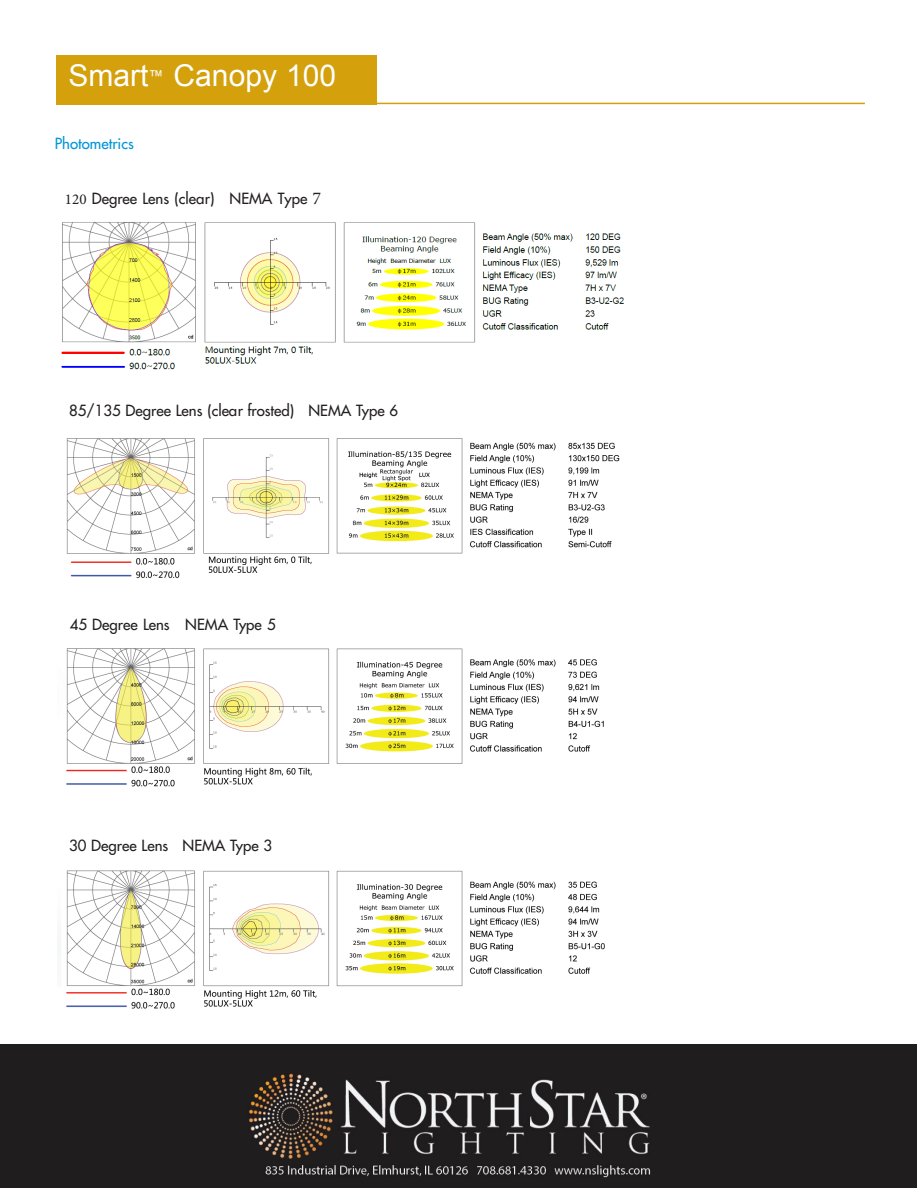
<style>
.page{position:relative;width:917px;height:1188px;background:#fff}
.page>*{position:absolute;margin:0;border:0;box-sizing:border-box;transform-origin:0 0}
.t1{font:30px "Arial";color:#fff}
.t2{font:500 15px "Futura CE";color:#231f20}
.t3{font:500 15px "Futura CE";color:#0196d7}
.s1{font-family:"Minion Pro";font-weight:400}
.s2{font-family:"Minion Pro";font-weight:400;font-size:18px}
</style>
<div class="page">
<div style="left:56px;top:55px;width:321px;height:49px;background:#d4a00c"></div>
<hr style="left:313px;top:103px;width:552px;height:1px;background:#d4a00c">
<img style="left:66px;top:648px;width:538px;height:139px">
<img style="left:66px;top:870px;width:539px;height:139px">
<img style="left:66px;top:438px;width:554px;height:141px">
<img style="left:61px;top:222px;width:563px;height:148px">
<img style="left:0;top:1045px;width:917px;height:143px">
<h1 class="t1" style="left:68px;top:56px;width:269px">Smart<sup>™</sup> Canopy 100</h1>
<p class="t3" style="left:55px;top:136px;width:80px">Photometrics</p>
<p class="t2" style="left:65px;top:191px;width:258px"><span class="s1">120</span> Degree Lens (clear) NEMA Type <span class="s2">7</span></p>
<p class="t2" style="left:69px;top:403px;width:330px">85/135 Degree Lens (clear frosted) NEMA Type 6</p>
<p class="t2" style="left:70px;top:617px;width:208px">45 Degree Lens NEMA Type 5</p>
<p class="t2" style="left:69px;top:838px;width:205px">30 Degree Lens NEMA Type 3</p>
</div>
